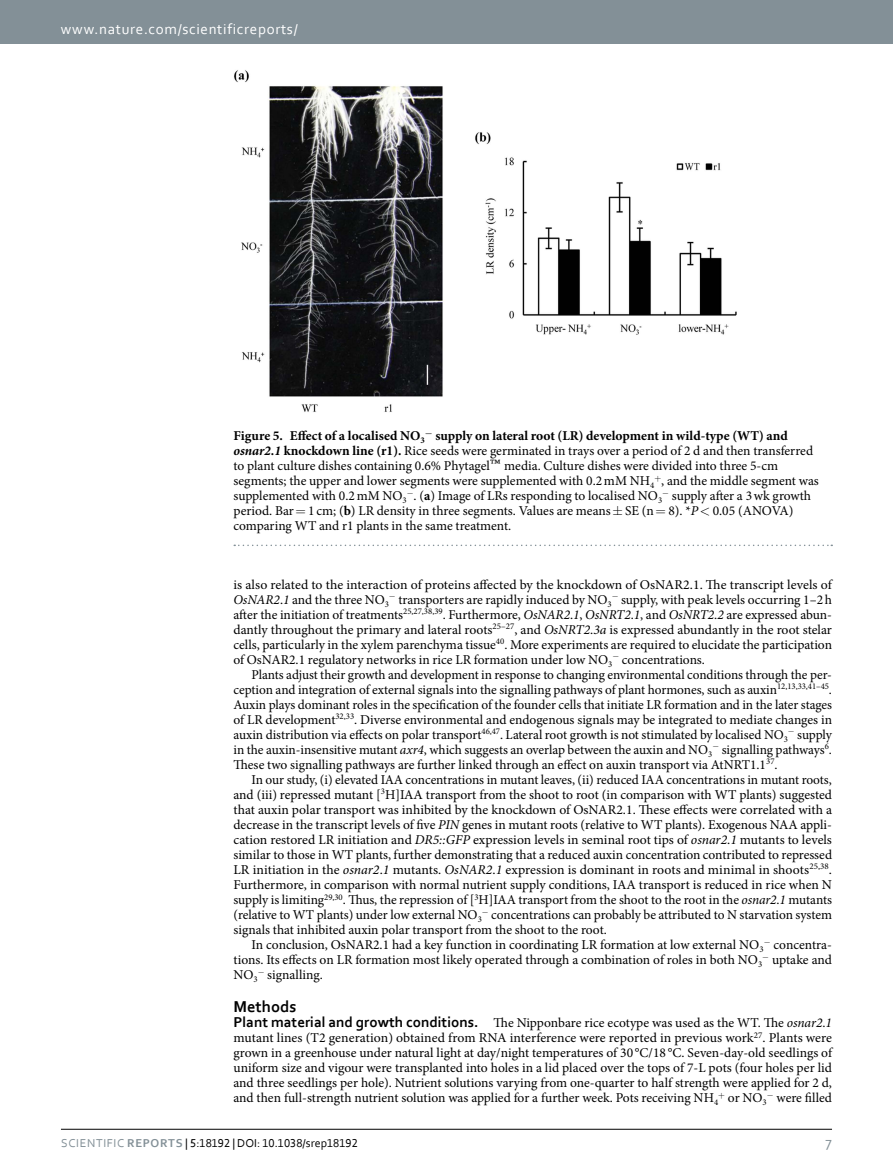
<style>
.page{position:relative;width:893px;height:1174px;background:#fff}
.page>*{position:absolute;margin:0;border:0;box-sizing:border-box;transform-origin:0 0}
.t1{font:700 16.5px "Corbel";color:#000}
.t2{font:15px "Corbel";letter-spacing:.045em;color:#fff}
.t3{font:15px "Corbel";color:#839097}
.t4{font:13.5px/15px "Minion Pro";color:#000;text-align:justify}
.t5{font:12px "Corbel";color:#000}
.s1{font-weight:700}
.s2{font-weight:700;font-style:italic}
.s3{font-size:24px}
.s4{font-style:italic}
.s5{font-family:"Corbel";font-weight:700;font-size:15px}
.s6{color:#839097}
.s7{font-weight:700;color:#839097}
</style>
<div class="page">
<div style="left:0;top:0;width:893px;height:43px;background:#839097"></div>
<hr style="left:61px;top:1129px;width:771px;height:1px;background:#000">
<img style="left:234px;top:70px;width:503px;height:342px">
<svg style="left:234px;top:544px;width:598px;height:2px"></svg>
<p class="t2" style="left:61px;top:19px;width:238px">www.nature.com/scientificreports/</p>
<p class="t4" style="left:233px;top:428px;width:587px;text-align:left"><span class="s1">Figure 5. Effect of a localised NO</span><sub>3</sub>− <span class="s1">supply on lateral root (LR) development in wild-type (WT) and </span><span class="s2">osnar2</span><span class="s1">.</span><span class="s2">1</span> <span class="s1">knockdown line (r1).</span> Rice seeds were germinated in trays over a period of 2 d and then transferred to plant culture dishes containing 0.6% Phytagel<span class="s3">™</span> media. Culture dishes were divided into three 5-cm segments; the upper and lower segments were supplemented with 0.2mM NH<sub>4</sub> , and the middle segment was supplemented with 0.2mM NO<sub>3</sub>−. (<span class="s1">a</span>) Image of LRs responding to localised NO<sub>3</sub>− supply after a 3wk growth period. Bar 1 cm; (<span class="s1">b</span>) LR density in three segments. Values are means SE (n 8). *<span class="s4">P</span> 0.05 (ANOVA) comparing WT and r1 plants in the same treatment.</p>
<p class="t4" style="left:233px;top:577px;width:600px">is also related to the interaction of proteins affected by the knockdown of OsNAR2.1. The transcript levels of <span class="s4">OsNAR2</span>.<span class="s4">1</span> and the three NO<sub>3</sub>− transporters are rapidly induced by NO<sub>3</sub>− supply, with peak levels occurring 1–2h after the initiation of treatments<sup>25,27,38,39</sup>. Furthermore, <span class="s4">OsNAR2</span>.<span class="s4">1</span>, <span class="s4">OsNRT2</span>.<span class="s4">1</span>, and <span class="s4">OsNRT2</span>.<span class="s4">2</span> are expressed abun&shy;dantly throughout the primary and lateral roots<sup>25–27</sup>, and <span class="s4">OsNRT2</span>.<span class="s4">3a</span> is expressed abundantly in the root stelar cells, particularly in the xylem parenchyma tissue<sup>40</sup>. More experiments are required to elucidate the participation of OsNAR2.1 regulatory networks in rice LR formation under low NO<sub>3</sub>− concentrations.</p>
<p class="t4" style="left:233px;top:667px;width:600px;text-indent:18px">Plants adjust their growth and development in response to changing environmental conditions through the per&shy;ception and integration of external signals into the signalling pathways of plant hormones, such as auxin<sup>12,13,33,41–45</sup>.<br>Auxin plays dominant roles in the specification of the founder cells that initiate LR formation and in the later stages of LR development<sup>32,33</sup>. Diverse environmental and endogenous signals may be integrated to mediate changes in auxin distribution via effects on polar transport<sup>46,47</sup>. Lateral root growth is not stimulated by localised NO<sub>3</sub>− supply in the auxin-insensitive mutant <span class="s4">axr4</span>, which suggests an overlap between the auxin and NO<sub>3</sub>− signalling pathways<sup>6</sup>.<br>These two signalling pathways are further linked through an effect on auxin transport via AtNRT1.1<sup>37</sup>.</p>
<p class="t4" style="left:233px;top:772px;width:600px;text-indent:18px">In our study, (i) elevated IAA concentrations in mutant leaves, (ii) reduced IAA concentrations in mutant roots, and (iii) repressed mutant [<sup>3</sup>H]IAA transport from the shoot to root (in comparison with WT plants) suggested that auxin polar transport was inhibited by the knockdown of OsNAR2.1. These effects were correlated with a decrease in the transcript levels of five <span class="s4">PIN</span> genes in mutant roots (relative to WT plants). Exogenous NAA appli&shy;cation restored LR initiation and <span class="s4">DR5::GFP</span> expression levels in seminal root tips of <span class="s4">osnar2</span>.<span class="s4">1</span> mutants to levels similar to those in WT plants, further demonstrating that a reduced auxin concentration contributed to repressed LR initiation in the <span class="s4">osnar2</span>.<span class="s4">1</span> mutants. <span class="s4">OsNAR2</span>.<span class="s4">1</span> expression is dominant in roots and minimal in shoots<sup>25,38</sup>.<br>Furthermore, in comparison with normal nutrient supply conditions, IAA transport is reduced in rice when N supply is limiting<sup>29,30</sup>. Thus, the repression of [<sup>3</sup>H]IAA transport from the shoot to the root in the <span class="s4">osnar2</span>.<span class="s4">1</span> mutants (relative to WT plants) under low external NO<sub>3</sub>− concentrations can probably be attributed to N starvation system signals that inhibited auxin polar transport from the shoot to the root.</p>
<p class="t4" style="left:233px;top:937px;width:600px;text-indent:18px">In conclusion, OsNAR2.1 had a key function in coordinating LR formation at low external NO<sub>3</sub>− concentra&shy;tions. Its effects on LR formation most likely operated through a combination of roles in both NO<sub>3</sub>− uptake and NO<sub>3</sub>− signalling.</p>
<p class="t1" style="left:233px;top:996px;width:64px">Methods</p>
<p class="t4" style="left:233px;top:1015px;width:600px"><span class="s5">Plant material and growth conditions.</span> The Nipponbare rice ecotype was used as the WT. The <span class="s4">osnar2</span>.<span class="s4">1 </span>mutant lines (T2 generation) obtained from RNA interference were reported in previous work<sup>27</sup>. Plants were grown in a greenhouse under natural light at day/night temperatures of 30 °C/18 °C. Seven-day-old seedlings of uniform size and vigour were transplanted into holes in a lid placed over the tops of 7-L pots (four holes per lid and three seedlings per hole). Nutrient solutions varying from one-quarter to half strength were applied for 2 d, and then full-strength nutrient solution was applied for a further week. Pots receiving NH<sub>4</sub> or NO<sub>3</sub>− were filled</p>
<p class="t5" style="left:61px;top:1135px;width:298px"><span class="s6">Scientific</span> <span class="s7">Reports</span> | 5:18192 | DOI: 10.1038/srep18192</p>
<p class="t3" style="left:826px;top:1132px;width:8px">7</p>
</div>
